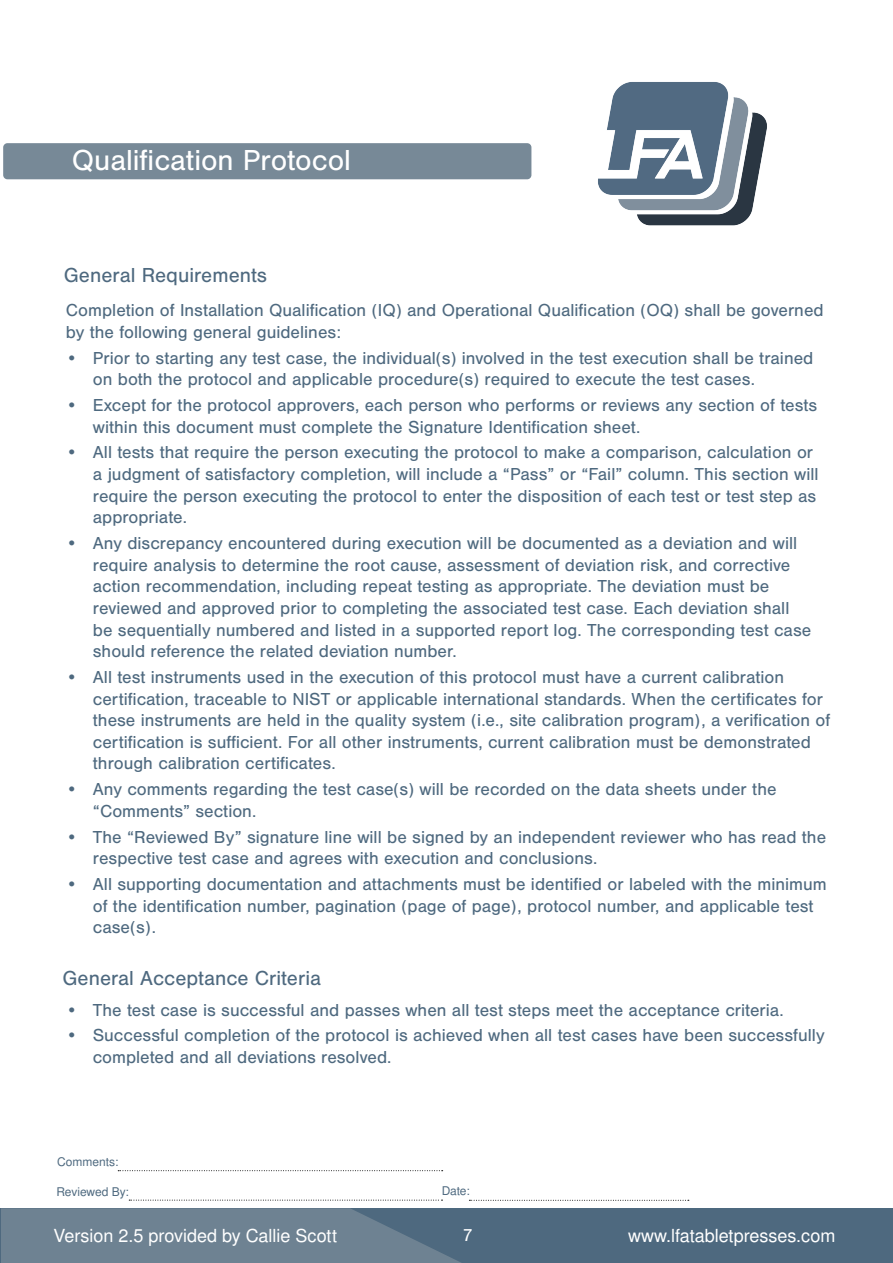
<style>
.page{position:relative;width:893px;height:1263px;background:#fff}
.page>*{position:absolute;margin:0;border:0;box-sizing:border-box;transform-origin:0 0}
.Subheading_1{font:30px "Nimbus San";color:#fff}
.Subheading_2_TOC{font:21px "Nimbus San";color:#4e697f}
.t1{font:18px/21.6px "Nimbus San";color:#4e697f}
.t2{font:18px "Nimbus San L";color:#fff}
.t3{font:18px "Nimbus San";color:#fff}
.t4{font:12px "Nimbus San L";color:#4e697f}
</style>
<div class="page">
<div style="left:1px;top:1208px;width:892px;height:55px;background:#4e697f"></div>
<svg style="left:1px;top:1208px;width:460px;height:55px;background:#6a7e8f"></svg>
<img style="left:598px;top:82px;width:169px;height:144px">
<div style="left:3px;top:143px;width:528px;height:36px;background:#778997;border-radius:4px"></div>
<svg style="left:118px;top:1170px;width:325px;height:1px"></svg>
<svg style="left:129px;top:1200px;width:313px;height:1px"></svg>
<svg style="left:469px;top:1200px;width:220px;height:1px"></svg>
<hr style="left:0;top:1208px;width:1px;height:55px;background:#4e697f">
<p class="Subheading_1" style="left:72px;top:143px;width:281px">Qualification Protocol</p>
<p class="Subheading_2_TOC" style="left:64px;top:263px;width:205px">General Requirements</p>
<p class="t1" style="left:66px;top:300px;width:759px">Completion of Installation Qualification (IQ) and Operational Qualification (OQ) shall be governed by the following general guidelines:</p>
<p class="t1" style="left:93px;top:347px;width:722px;text-indent:-27px">• Prior to starting any test case, the individual(s) involved in the test execution shall be trained on both the protocol and applicable procedure(s) required to execute the test cases.</p>
<p class="t1" style="left:93px;top:394px;width:726px;text-indent:-27px">• Except for the protocol approvers, each person who performs or reviews any section of tests within this document must complete the Signature Identification sheet.</p>
<p class="t1" style="left:93px;top:442px;width:727px;text-indent:-27px">• All tests that require the person executing the protocol to make a comparison, calculation or a judgment of satisfactory completion, will include a “Pass” or “Fail” column. This section will require the person executing the protocol to enter the disposition of each test or test step as appropriate.</p>
<p class="t1" style="left:93px;top:533px;width:720px;text-indent:-27px">• Any discrepancy encountered during execution will be documented as a deviation and will require analysis to determine the root cause, assessment of deviation risk, and corrective action recommendation, including repeat testing as appropriate. The deviation must be reviewed and approved prior to completing the associated test case. Each deviation shall be sequentially numbered and listed in a supported report log. The corresponding test case should reference the related deviation number.</p>
<p class="t1" style="left:93px;top:666px;width:739px;text-indent:-27px">• All test instruments used in the execution of this protocol must have a current calibration certification, traceable to NIST or applicable international standards. When the certificates for these instruments are held in the quality system (i.e., site calibration program), a verification of certification is sufficient. For all other instruments, current calibration must be demonstrated through calibration certificates.</p>
<p class="t1" style="left:93px;top:779px;width:685px;text-indent:-27px">• Any comments regarding the test case(s) will be recorded on the data sheets under the “Comments” section.</p>
<p class="t1" style="left:93px;top:826px;width:735px;text-indent:-27px">• The “Reviewed By” signature line will be signed by an independent reviewer who has read the respective test case and agrees with execution and conclusions.</p>
<p class="t1" style="left:93px;top:874px;width:735px;text-indent:-27px">• All supporting documentation and attachments must be identified or labeled with the minimum of the identification number, pagination (page of page), protocol number, and applicable test case(s).</p>
<p class="Subheading_2_TOC" style="left:62px;top:966px;width:260px">General Acceptance Criteria</p>
<p class="t1" style="left:66px;top:999px;width:720px">• The test case is successful and passes when all test steps meet the acceptance criteria.</p>
<p class="t1" style="left:93px;top:1025px;width:733px;text-indent:-27px">• Successful completion of the protocol is achieved when all test cases have been successfully completed and all deviations resolved.</p>
<p class="t4" style="left:57px;top:1153px;width:63px">Comments:</p>
<p class="t4" style="left:56px;top:1182px;width:74px">Reviewed By:</p>
<p class="t4" style="left:442px;top:1182px;width:30px">Date:</p>
<p class="t2" style="left:53px;top:1222px;width:285px">Version 2.5 provided by Callie Scott</p>
<p class="t3" style="left:456px;top:1225px;width:12px">7</p>
<p class="t2" style="left:628px;top:1223px;width:209px">www.lfatabletpresses.com</p>
<p class="t3" style="left:463px;top:1225px;width:12px">7</p>
</div>
